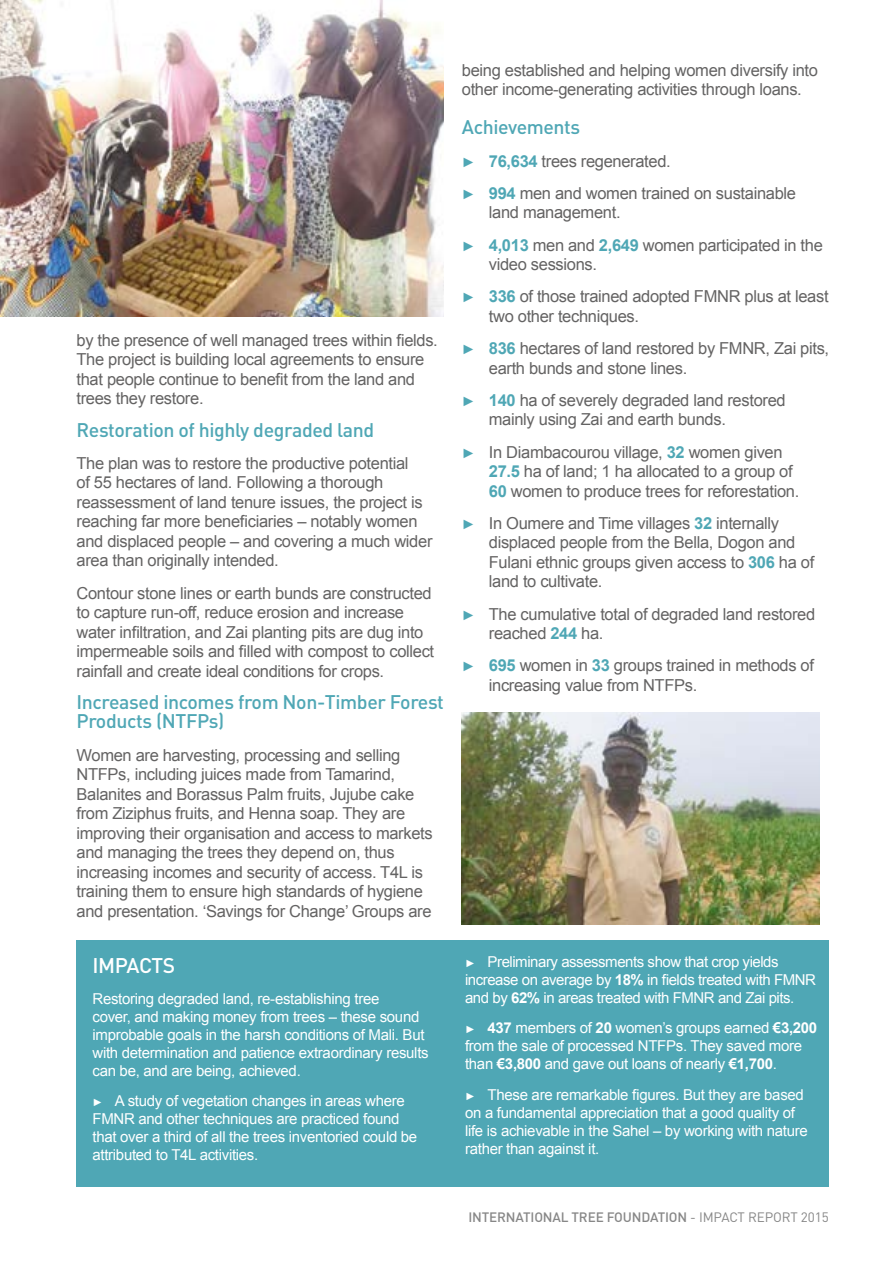
<style>
.page{position:relative;width:893px;height:1263px;background:#fff}
.page>*{position:absolute;margin:0;border:0;box-sizing:border-box;transform-origin:0 0}
.t1{font:500 21px "DIN";letter-spacing:-.025em;color:#fff}
.t2{font:500 19.5px/19.5px "DIN";letter-spacing:-.02em;color:#4fa7b5}
.t3{font:16.5px/19.5px "Arial";letter-spacing:-.02em;color:#646363}
.t4{font:15px/18px "Arial";letter-spacing:-.02em;color:#fff}
.t5{font:500 13.5px "DIN";letter-spacing:-.01em;color:#878787}
.s1{font-size:10.5px}
.s2{font-size:13.5px;color:#4fa7b5}
.s3{font-weight:700;color:#4fa7b5}
.s4{font-weight:700}
.s5{font-weight:400}
</style>
<div class="page">
<div style="left:77px;top:940px;width:752px;height:246px;background:#4fa7b5"></div>
<img style="left:0;top:0;width:444px;height:317px">
<img style="left:462px;top:712px;width:358px;height:213px">
<p class="t3" style="left:77px;top:330px;width:363px">by the presence of well managed trees within fields.<br>The project is building local agreements to ensure that people continue to benefit from the land and trees they restore.</p>
<p class="t2" style="left:77px;top:419px;width:299px">Restoration of highly degraded land</p>
<p class="t3" style="left:77px;top:453px;width:357px">The plan was to restore the productive potential<br>of 55 hectares of land. Following a thorough reassessment of land tenure issues, the project is reaching far more beneficiaries – notably women and displaced people – and covering a much wider area than originally intended.</p>
<p class="t3" style="left:77px;top:583px;width:359px">Contour stone lines or earth bunds are constructed to capture run-off, reduce erosion and increase water infiltration, and Zai planting pits are dug into impermeable soils and filled with compost to collect rainfall and create ideal conditions for crops.</p>
<p class="t2" style="left:77px;top:691px;width:369px">Increased incomes from Non-Timber Forest<br>Products (NTFPs)</p>
<p class="t3" style="left:77px;top:745px;width:358px">Women are harvesting, processing and selling NTFPs, including juices made from Tamarind, Balanites and Borassus Palm fruits, Jujube cake from Ziziphus fruits, and Henna soap. They are improving their organisation and access to markets and managing the trees they depend on, thus increasing incomes and security of access. T4L is training them to ensure high standards of hygiene and presentation. ‘Savings for Change’ Groups are</p>
<p class="t1" style="left:92px;top:951px;width:84px">IMPACTS</p>
<p class="t4" style="left:92px;top:989px;width:338px">Restoring degraded land, re-establishing tree<br>cover, and making money from trees – these sound improbable goals in the harsh conditions of Mali. But with determination and patience extraordinary results can be, and are being, achieved.</p>
<p class="t4" style="left:92px;top:1092px;width:326px"><span class="s1">►</span> A study of vegetation changes in areas where FMNR and other techniques are practiced found that over a third of all the trees inventoried could be attributed to T4L activities.</p>
<p class="t3" style="left:462px;top:60px;width:358px">being established and helping women diversify into other income-generating activities through loans.</p>
<p class="t2" style="left:462px;top:117px;width:120px">Achievements</p>
<p class="t3" style="left:462px;top:145px;width:336px;line-height:32.2px"><span class="s2">►</span> <span class="s3">76,634</span> trees regenerated.<br><span class="s2">►</span> <span class="s3">994</span> men and women trained on sustainable</p>
<p class="t3" style="left:462px;top:197px;width:363px;line-height:32.2px;text-indent:27px">land management.<br><span class="s2">►</span> <span class="s3">4,013</span> men and <span class="s3">2,649</span> women participated in the</p>
<p class="t3" style="left:462px;top:248px;width:368px;line-height:32.2px;text-indent:27px">video sessions.<br><span class="s2">►</span> <span class="s3">336</span> of those trained adopted FMNR plus at least</p>
<p class="t3" style="left:462px;top:300px;width:369px;line-height:32.2px;text-indent:27px">two other techniques.<br><span class="s2">►</span> <span class="s3">836</span> hectares of land restored by FMNR, Zai pits,</p>
<p class="t3" style="left:462px;top:352px;width:325px;line-height:32.2px;text-indent:27px">earth bunds and stone lines.<br><span class="s2">►</span> <span class="s3">140</span> ha of severely degraded land restored</p>
<p class="t3" style="left:462px;top:404px;width:322px;line-height:32.2px;text-indent:27px">mainly using Zai and earth bunds.<br><span class="s2">►</span> In Diambacourou village, <span class="s3">32</span> women given</p>
<p class="t3" style="left:489px;top:462px;width:312px"><span class="s3">27.5</span> ha of land; 1 ha allocated to a group of<br><span class="s3">60</span> women to produce trees for reforestation.</p>
<p class="t3" style="left:489px;top:513px;width:327px;text-indent:-27px"><span class="s2">►</span> In Oumere and Time villages <span class="s3">32</span> internally displaced people from the Bella, Dogon and Fulani ethnic groups given access to <span class="s3">306</span> ha of land to cultivate.</p>
<p class="t3" style="left:489px;top:604px;width:328px;text-indent:-27px"><span class="s2">►</span> The cumulative total of degraded land restored reached <span class="s3">244</span> ha.</p>
<p class="t3" style="left:489px;top:656px;width:327px;text-indent:-27px"><span class="s2">►</span> <span class="s3">695</span> women in <span class="s3">33</span> groups trained in methods of increasing value from NTFPs.</p>
<p class="t4" style="left:465px;top:952px;width:352px"><span class="s1">►</span> Preliminary assessments show that crop yields increase on average by <span class="s4">18%</span> in fields treated with FMNR and by <span class="s4">62%</span> in areas treated with FMNR and Zai pits.</p>
<p class="t4" style="left:465px;top:1019px;width:354px"><span class="s1">►</span> <span class="s4">437</span> members of <span class="s4">20</span> women’s groups earned <span class="s4">€3,200 </span>from the sale of processed NTFPs. They saved more than <span class="s4">€3,800</span> and gave out loans of nearly <span class="s4">€1,700</span>.</p>
<p class="t4" style="left:465px;top:1086px;width:344px"><span class="s1">►</span> These are remarkable figures. But they are based on a fundamental appreciation that a good quality of life is achievable in the Sahel – by working with nature rather than against it.</p>
<p class="t5" style="left:468px;top:1208px;width:362px">INTERNATIONAL TREE FOUNDATION <span class="s5">- IMPACT REPORT 2015</span></p>
</div>
